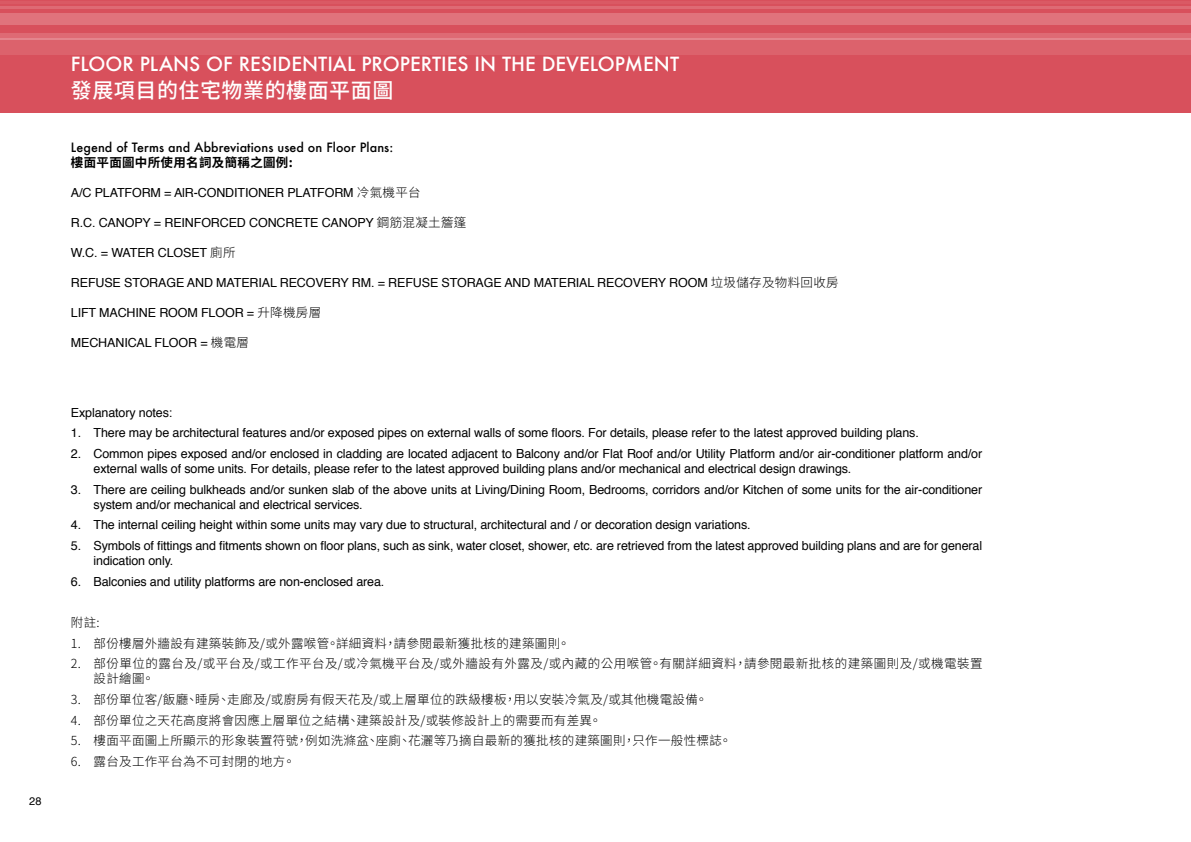
<style>
.page{position:relative;width:1191px;height:842px;background:#fff}
.page>*{position:absolute;margin:0;border:0;box-sizing:border-box;transform-origin:0 0}
.t1{font:500 21px "Noto Sans CJ Ktc";letter-spacing:.025em;color:#fff}
.t2{font:500 19px "Futura";color:#fff}
.t3{font:12.5px/15px "Helvetica";letter-spacing:-.01em;color:#000}
.t4{font:300 12.5px/15px "Noto Sans CJ Ktc";letter-spacing:.025em;color:#000}
.t5{font:500 12.5px "Futura";letter-spacing:.005em;color:#000}
.t6{font:700 12.5px "Noto Sans CJ Ktc";letter-spacing:.025em;color:#000}
.t7{font:11px "Helvetica";color:#000}
.s1{font-family:"Noto Sans CJ Ktc";font-weight:300}
</style>
<div class="page">
<div style="left:0;top:55px;width:1191px;height:58px;background:#d8505c"></div>
<hr style="left:0;top:0;width:1191px;height:1px;background:#d8505c">
<hr style="left:0;top:3px;width:1191px;height:3px;background:#d8505c">
<hr style="left:0;top:9px;width:1191px;height:4px;background:#d8505c">
<div style="left:0;top:24px;width:1191px;height:9px;background:#d8505c"></div>
<div style="left:0;top:13px;width:1191px;height:11px;background:#e0737c"></div>
<div style="left:0;top:40px;width:1191px;height:15px;background:#dc626c"></div>
<div style="left:0;top:33px;width:1191px;height:5px;background:#de6a74"></div>
<hr style="left:0;top:38px;width:1191px;height:2px;background:#e4858d">
<hr style="left:0;top:6px;width:1191px;height:3px;background:#de6a74">
<hr style="left:0;top:1px;width:1191px;height:2px;background:#da5964">
<p class="t7" style="left:29px;top:793px;width:14px">28</p>
<h2 class="t2" style="left:71px;top:51px;width:24px">Floor</h2>
<h2 class="t2" style="left:140px;top:51px;width:13px">plans</h2>
<h2 class="t2" style="left:206px;top:51px;width:44px">of residential</h2>
<h2 class="t2" style="left:361px;top:51px;width:12px">properties</h2>
<h2 class="t2" style="left:474px;top:51px;width:40px">in the</h2>
<h2 class="t2" style="left:542px;top:51px;width:14px">development</h2>
<h1 class="t1" style="left:71px;top:78px;width:324px">發展項目的住宅物業的樓面平面圖</h1>
<p class="t5" style="left:71px;top:139px;width:324px">Legend of Terms and Abbreviations used on Floor Plans:</p>
<p class="t6" style="left:71px;top:155px;width:223px">樓面平面圖中所使用名詞及簡稱之圖例:</p>
<p class="t3" style="left:71px;top:186px;width:351px">A/C PLATFORM = AlR-CONDITIONER PLATFORM <span class="s1">冷氣機平台</span></p>
<p class="t3" style="left:71px;top:216px;width:397px">R.C. CANOPY = REINFORCED CONCRETE CANOPY <span class="s1">鋼筋混凝土簷篷</span></p>
<p class="t3" style="left:71px;top:246px;width:166px">W.C. = WATER CLOSET <span class="s1">廁所</span></p>
<p class="t3" style="left:71px;top:276px;width:769px">REFUSE STORAGE AND MATERIAL RECOVERY RM. = REFUSE STORAGE AND MATERIAL RECOVERY ROOM <span class="s1">垃圾儲存及物料回收房</span></p>
<p class="t3" style="left:71px;top:306px;width:252px">LIFT MACHINE ROOM FLOOR = <span class="s1">升降機房層</span></p>
<p class="t3" style="left:71px;top:336px;width:180px">MECHANICAL FLOOR = <span class="s1">機電層</span></p>
<p class="t3" style="left:71px;top:405px;width:103px">Explanatory notes:</p>
<p class="t3" style="left:71px;top:426px;width:849px">1. There may be architectural features and/or exposed pipes on external walls of some floors. For details, please refer to the latest approved building plans.</p>
<p class="t3" style="left:94px;top:446px;width:890px;text-indent:-23px">2. Common pipes exposed and/or enclosed in cladding are located adjacent to Balcony and/or Flat Roof and/or Utility Platform and/or air-conditioner platform and/or external walls of some units. For details, please refer to the latest approved building plans and/or mechanical and electrical design drawings.</p>
<p class="t3" style="left:94px;top:482px;width:890px;text-indent:-23px">3. There are ceiling bulkheads and/or sunken slab of the above units at Living/Dining Room, Bedrooms, corridors and/or Kitchen of some units for the air-conditioner system and/or mechanical and electrical services.</p>
<p class="t3" style="left:71px;top:518px;width:681px">4. The internal ceiling height within some units may vary due to structural, architectural and / or decoration design variations.</p>
<p class="t3" style="left:94px;top:538px;width:890px;text-indent:-23px">5. Symbols of fittings and fitments shown on floor plans, such as sink, water closet, shower, etc. are retrieved from the latest approved building plans and are for general indication only.</p>
<p class="t3" style="left:71px;top:574px;width:315px">6. Balconies and utility platforms are non-enclosed area.</p>
<p class="t4" style="left:71px;top:615px;width:30px">附註:</p>
<p class="t4" style="left:71px;top:636px;width:500px">1. 部份樓層外牆設有建築裝飾及/或外露喉管。詳細資料，請參閱最新獲批核的建築圖則。</p>
<p class="t4" style="left:94px;top:656px;width:890px;text-indent:-23px">2. 部份單位的露台及/或平台及/或工作平台及/或冷氣機平台及/或外牆設有外露及/或內藏的公用喉管。有關詳細資料，請參閱最新批核的建築圖則及/或機電裝置設計繪圖。</p>
<p class="t4" style="left:71px;top:692px;width:638px">3. 部份單位客/飯廳、睡房、走廊及/或廚房有假天花及/或上層單位的跌級樓板，用以安裝冷氣及/或其他機電設備。</p>
<p class="t4" style="left:71px;top:713px;width:532px">4. 部份單位之天花高度將會因應上層單位之結構、建築設計及/或裝修設計上的需要而有差異。</p>
<p class="t4" style="left:71px;top:733px;width:662px">5. 樓面平面圖上所顯示的形象裝置符號，例如洗滌盆、座廁、花灑等乃摘自最新的獲批核的建築圖則，只作一般性標誌。</p>
<p class="t4" style="left:71px;top:754px;width:226px">6. 露台及工作平台為不可封閉的地方。</p>
</div>
